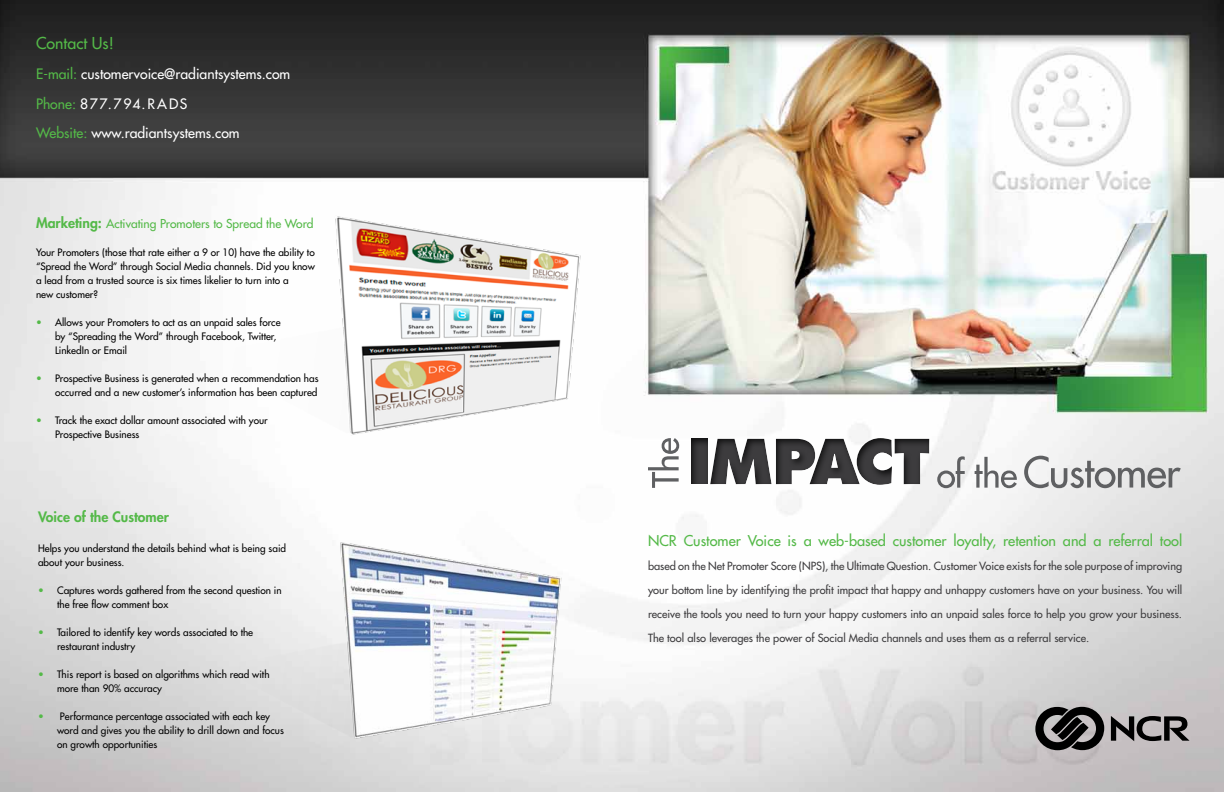
<style>
.page{position:relative;width:1224px;height:792px;background:#fff}
.page>*{position:absolute;margin:0;border:0;box-sizing:border-box;transform-origin:0 0}
.t1{font:16px "Futura";color:#54b948}
.t2{font:14.5px "Futura";color:#54b948}
.t3{font:14px/29.4px "Futura";color:#fff}
.t4{font:800 14px "Futura";color:#54b948}
.t5{font:12px "Futura";color:#54b948}
.t6{font:11px/24px "Futura";color:#3d3c3e;text-align:justify}
.t7{font:10px/14px "Futura";color:#000}
.s1{color:#54b948}
.s2{font-weight:800;font-size:14px}
</style>
<div class="page">
<img style="left:0;top:0;width:1224px;height:792px">
<svg style="left:648px;top:438px;width:31px;height:50px"></svg>
<div style="left:690px;top:437px;width:18px;height:48px;background:#000;opacity:.75"></div>
<div style="left:709px;top:437px;width:63px;height:48px;background:#fefefe"></div>
<div style="left:774px;top:437px;width:41px;height:48px;background:#fefefe"></div>
<div style="left:855px;top:437px;width:37px;height:48px;background:#fefefe"></div>
<svg style="left:710px;top:438px;width:183px;height:47px"></svg>
<div style="left:893px;top:437px;width:37px;height:48px;background:#000;opacity:.75"></div>
<svg style="left:937px;top:456px;width:28px;height:32px"></svg>
<svg style="left:975px;top:457px;width:42px;height:31px"></svg>
<svg style="left:1024px;top:456px;width:157px;height:32px"></svg>
<img style="left:206px;top:525px;width:361px;height:218px">
<img style="left:184px;top:198px;width:402px;height:243px">
<svg style="left:1111px;top:716px;width:79px;height:25px;background:#676465"></svg>
<svg style="left:1035px;top:707px;width:69px;height:43px;background:#4d4b4c"></svg>
<h1 class="t1" style="left:36px;top:33px;width:79px">Contact Us!</h1>
<h3 class="t3" style="left:36px;top:60px;width:256px"><span class="s1">E-mail:</span> customervoice@radiantsystems.com<br><span class="s1">Phone:</span> 877.794.RADS<br><span class="s1">Website:</span> www.radiantsystems.com</h3>
<p class="t5" style="left:36px;top:216px;width:279px"><span class="s2">Marketing:</span> Activating Promoters to Spread the Word</p>
<p class="t7" style="left:36px;top:245px;width:280px">Your Promoters (those that rate either a 9 or 10) have the ability to “Spread the Word” through Social Media channels. Did you know a lead from a trusted source is six times likelier to turn into a<br>new customer?</p>
<p class="t7" style="left:55px;top:315px;width:227px;text-indent:-19px"><span class="s1">•</span> Allows your Promoters to act as an unpaid sales force by “Spreading the Word” through Facebook, Twitter,<br>LinkedIn or Email</p>
<p class="t7" style="left:36px;top:371px;width:284px;text-align:right"><span class="s1">•</span> Prospective Business is generated when a recommendation has occurred and a new customer’s information has been captured</p>
<p class="t7" style="left:55px;top:413px;width:214px;text-indent:-19px"><span class="s1">•</span> Track the exact dollar amount associated with your<br>Prospective Business</p>
<h3 class="t4" style="left:38px;top:508px;width:132px">Voice of the Customer</h3>
<p class="t7" style="left:38px;top:542px;width:250px">Helps you understand the details behind what is being said about your business.</p>
<p class="t7" style="left:57px;top:584px;width:226px;text-indent:-19px"><span class="s1">•</span> Captures words gathered from the second question in the free flow comment box</p>
<p class="t7" style="left:57px;top:626px;width:198px;text-indent:-19px"><span class="s1">•</span> Tailored to identify key words associated to the restaurant industry</p>
<p class="t7" style="left:57px;top:668px;width:214px;text-indent:-19px"><span class="s1">•</span> This report is based on algorithms which read with more than 90% accuracy</p>
<p class="t7" style="left:57px;top:710px;width:228px;text-indent:-19px"><span class="s1">•</span> Performance percentage associated with each key word and gives you the ability to drill down and focus on growth opportunities</p>
<h2 class="t2" style="left:648px;top:531px;width:536px">NCR Customer Voice is a web-based customer loyalty, retention and a referral tool</h2>
<p class="t6" style="left:648px;top:554px;width:536px">based on the Net Promoter Score (NPS), the Ultimate Question. Customer Voice exists for the sole purpose of improving your bottom line by identifying the profit impact that happy and unhappy customers have on your business. You will receive the tools you need to turn your happy customers into an unpaid sales force to help you grow your business.<br>The tool also leverages the power of Social Media channels and uses them as a referral service.</p>
</div>
